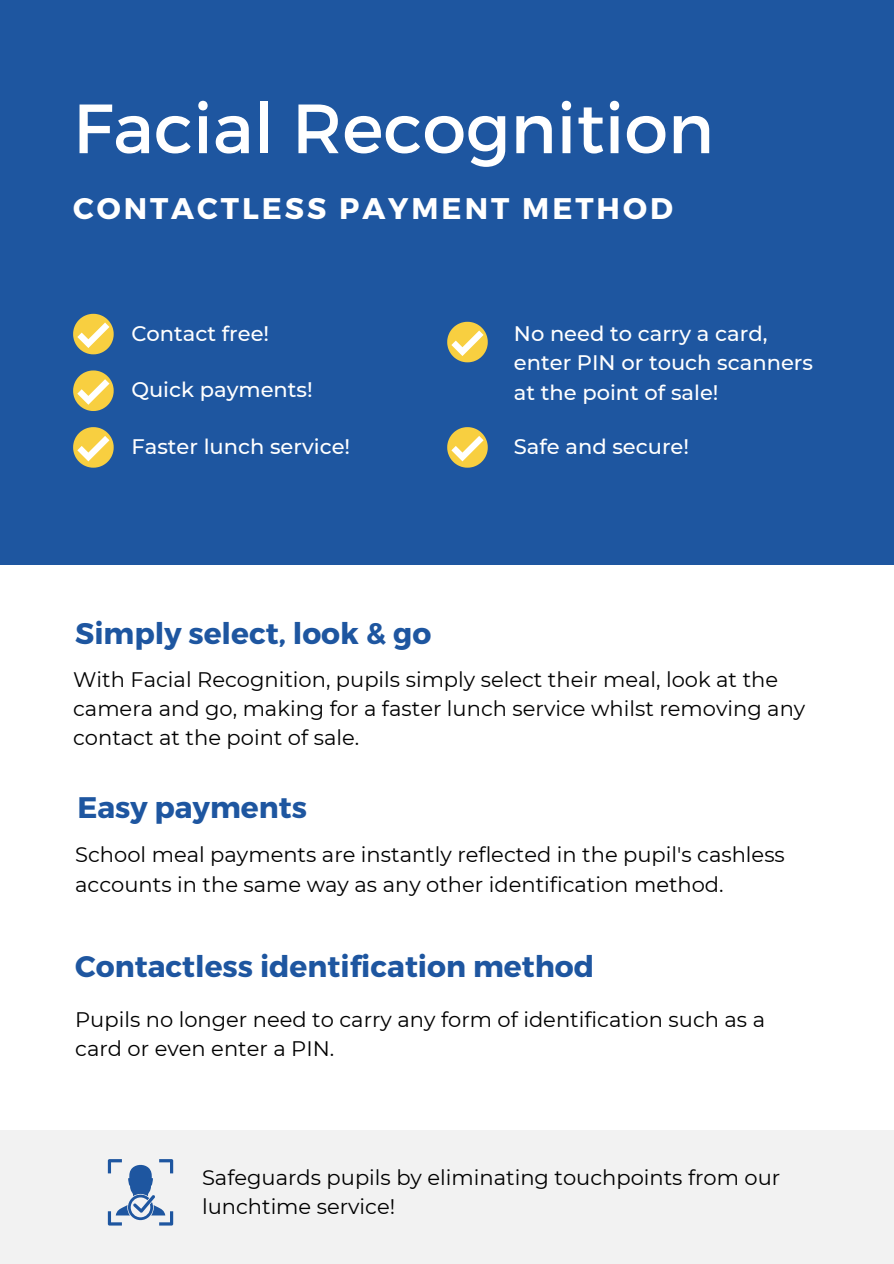
<style>
.page{position:relative;width:894px;height:1264px;background:#fff}
.page>*{position:absolute;margin:0;border:0;box-sizing:border-box;transform-origin:0 0}
.t1{font:69.45px "Montserrat";color:#fff}
.t2{font:700 29.85px "Montserrat";letter-spacing:.1em;color:#fff}
.t3{font:700 29.7px "Montserrat";color:#1e56a0}
.t4{font:21px/29.2px "Montserrat";color:#000}
.t5{font:21px/29.2px "Montserrat";color:#020202}
.t6{font:500 21px/29.2px "Montserrat";color:#fff}
</style>
<div class="page">
<div style="left:0;top:0;width:893px;height:1263px;background:#1e56a0"></div>
<div style="left:0;top:565px;width:893px;height:698px;background:#fff"></div>
<svg style="left:447px;top:322px;width:40px;height:40px"></svg>
<svg style="left:73px;top:314px;width:41px;height:40px"></svg>
<svg style="left:73px;top:427px;width:41px;height:40px"></svg>
<svg style="left:73px;top:370px;width:41px;height:41px"></svg>
<svg style="left:447px;top:427px;width:40px;height:40px"></svg>
<div style="left:0;top:1130px;width:893px;height:133px;background:#f2f2f2"></div>
<svg style="left:108px;top:1159px;width:65px;height:66px"></svg>
<p class="t1" style="left:73px;top:83px;width:642px">Facial Recognition</p>
<p class="t2" style="left:73px;top:189px;width:601px">CONTACTLESS PAYMENT METHOD</p>
<p class="t6" style="left:131px;top:319px;width:139px">Contact free!</p>
<p class="t6" style="left:131px;top:375px;width:183px">Quick payments!</p>
<p class="t6" style="left:131px;top:432px;width:220px">Faster lunch service!</p>
<p class="t3" style="left:75px;top:614px;width:357px">Simply select, look &amp; go</p>
<p class="t6" style="left:513px;top:319px;width:300px">No need to carry a card, enter PIN or touch scanners at the point of sale!</p>
<p class="t6" style="left:513px;top:432px;width:177px">Safe and secure!</p>
<p class="t5" style="left:73px;top:664px;width:733px">With Facial Recognition, pupils simply select their meal, look at the camera and go, making for a faster lunch service whilst removing any contact at the point of sale.</p>
<p class="t3" style="left:77px;top:787px;width:231px">Easy payments</p>
<p class="t4" style="left:75px;top:840px;width:711px">School meal payments are instantly reflected in the pupil's cashless accounts in the same way as any other identification method.</p>
<p class="t3" style="left:75px;top:947px;width:520px">Contactless identification method</p>
<p class="t4" style="left:75px;top:1005px;width:691px">Pupils no longer need to carry any form of identification such as a card or even enter a PIN.</p>
<p class="t4" style="left:202px;top:1162px;width:579px">Safeguards pupils by eliminating touchpoints from our lunchtime service!</p>
</div>
